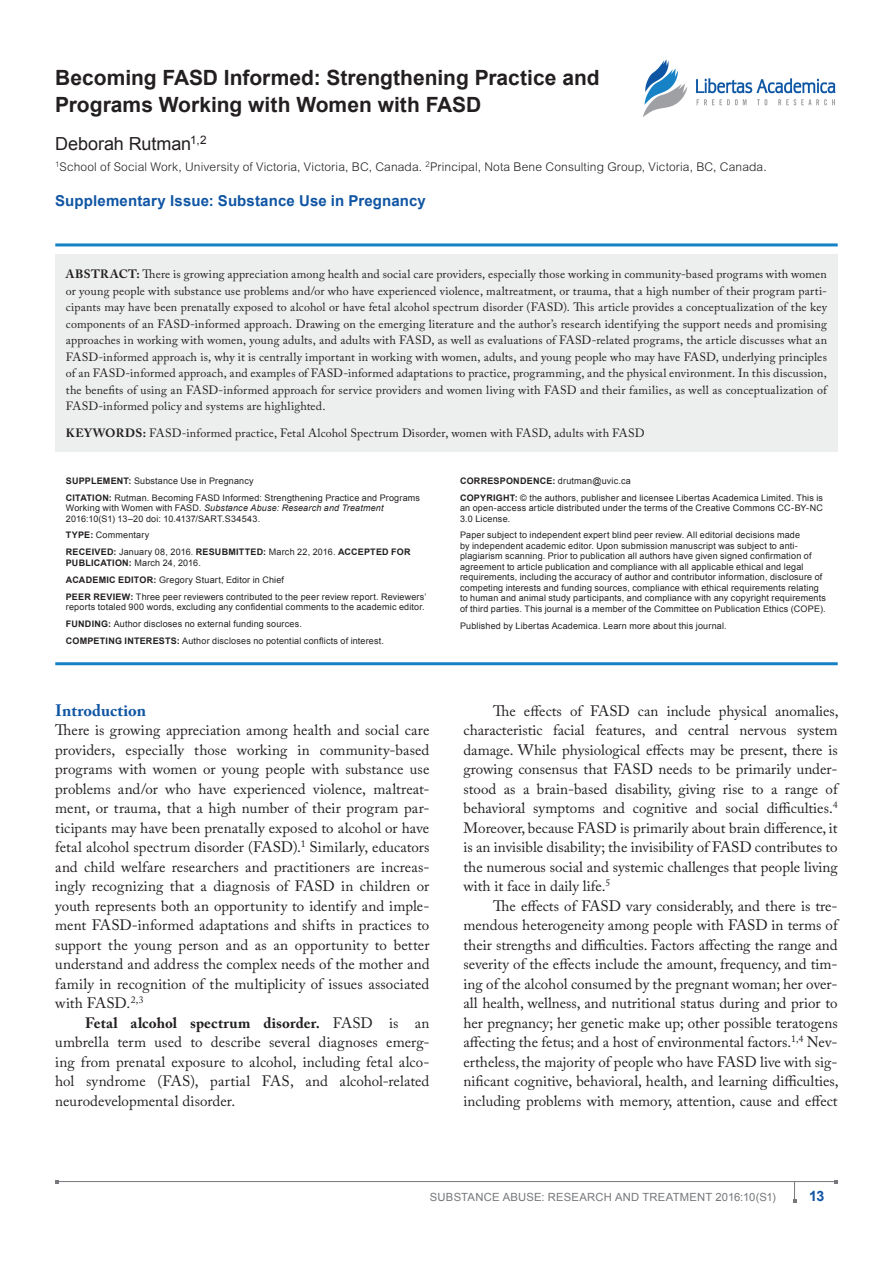
<style>
.page{position:relative;width:893px;height:1263px;background:#fff}
.page>*{position:absolute;margin:0;border:0;box-sizing:border-box;transform-origin:0 0}
.AT{font:700 21px/27px "Arial";color:#231f20}
.AAu{font:18px "Arial";letter-spacing:-.005em;color:#231f20}
.t1{font:700 16.5px "Adobe Caslon Pro";color:#1055a4}
.Tx{font:15px/19.5px "Adobe Caslon Pro";color:#231f20;text-align:justify}
.TxF{font:15px/19.5px "Adobe Caslon Pro";letter-spacing:.005em;color:#231f20;text-align:justify}
.SI{font:700 15px "Arial";letter-spacing:.01em;color:#1055a4}
.RunF-folio{font:700 14.25px "Arial";color:#1055a4}
.t2{font:12px/16.5px "Adobe Caslon Pro";letter-spacing:.01em;color:#231f20;text-align:justify}
.AAuAff-b4-Supplement{font:300 12px "Arial MT Std";letter-spacing:.01em;color:#231f20}
.RunF{font:11.25px "Arial";letter-spacing:.02em;color:#76787b}
.t3{font:9px/10.5px "Arial";letter-spacing:.02em;color:#231f20}
.t4{font:700 9px/16.8px "Arial";letter-spacing:.03em;color:#231f20}
.s1{font-weight:700}
.s2{font-style:italic}
.s3{font-weight:400}
</style>
<div class="page">
<hr style="left:57px;top:1181px;width:779px;height:1px;background:#76787b">
<svg style="left:793px;top:1182px;width:3px;height:20px"></svg>
<img style="left:643px;top:59px;width:193px;height:58px">
<hr style="left:55px;top:243px;width:783px;height:3px;background:#1582c5">
<hr style="left:55px;top:662px;width:783px;height:3px;background:#1582c5">
<div style="left:55px;top:254px;width:783px;height:198px;background:#edeeee"></div>
<p class="AT" style="left:55px;top:65px;width:546px">Becoming FASD Informed: Strengthening Practice and<br>Programs Working with Women with FASD</p>
<p class="AAu" style="left:55px;top:132px;width:153px">Deborah Rutman<sup>1,2</sup></p>
<p class="AAuAff-b4-Supplement" style="left:55px;top:160px;width:713px"><sup>1</sup>School of Social Work, University of Victoria, Victoria, BC, Canada. <sup>2</sup>Principal, Nota Bene Consulting Group, Victoria, BC, Canada.</p>
<p class="SI" style="left:55px;top:190px;width:372px">Supplementary Issue: Substance Use in Pregnancy</p>
<p class="t2" style="left:66px;top:266px;width:763px"><span class="s1">Abstract:</span> There is growing appreciation among health and social care providers, especially those working in community-based programs with women or young people with substance use problems and/or who have experienced violence, maltreatment, or trauma, that a high number of their program parti&shy;cipants may have been prenatally exposed to alcohol or have fetal alcohol spectrum disorder (FASD). This article provides a conceptualization of the key components of an FASD-informed approach. Drawing on the emerging literature and the author’s research identifying the support needs and promising approaches in working with women, young adults, and adults with FASD, as well as evaluations of FASD-related programs, the article discusses what an FASD-informed approach is, why it is centrally important in working with women, adults, and young people who may have FASD, underlying principles of an FASD-informed approach, and examples of FASD-informed adaptations to practice, programming, and the physical environment. In this discussion, the benefits of using an FASD-informed approach for service providers and women living with FASD and their families, as well as conceptualization of FASD-informed policy and systems are highlighted.</p>
<p class="t2" style="left:66px;top:425px;width:580px"><span class="s1">KeywordS:</span> FASD-informed practice, Fetal Alcohol Spectrum Disorder, women with FASD, adults with FASD</p>
<p class="t3" style="left:66px;top:472px;width:189px;line-height:16.8px"><span class="s1">SUPPLEMENT:</span> Substance Use in Pregnancy<br><span class="s1">Citati</span></p>
<p class="t4" style="left:460px;top:472px;width:22px">Corresp</p>
<p class="t4" style="left:506px;top:472px;width:15px">ondence</p>
<p class="t3" style="left:552px;top:475px;width:80px"><span class="s1">:</span> drutman@uvic.ca</p>
<p class="t4" style="left:460px;top:489px;width:20px">Copyri</p>
<p class="t3" style="left:460px;top:492px;width:365px;text-indent:36px"><span class="s1">ght:</span> © the authors, publisher and licensee Libertas Academica Limited. This is an open-access article distributed under the terms of the Creative Commons CC-BY-NC<br>3.0 License.</p>
<p class="t3" style="left:460px;top:530px;width:367px">Paper subject to independent expert blind peer review. All editorial decisions made<br>by independent academic editor. U pon submission manuscript was subject to anti&shy;plagiarism scanning. Prior to publication all authors have given signed confirmation of agreement to article publication and compliance with all applicable ethical and legal requirements, including the accuracy of author and contributor information, disclosure of competing interests and funding sources, compliance with ethical requirements relating to human and animal study participants, and compliance with any copyright requirements of third parties. This journal is a member of the Committee on Publication Ethics (COPE).</p>
<p class="t3" style="left:460px;top:620px;width:268px">Published by Libertas Academica. Learn more about this journal.</p>
<p class="t3" style="left:66px;top:492px;width:356px;text-indent:29px"><span class="s1">on:</span> Rutman. Becoming FASD Informed: Strengthening Practice and Programs<br>Working with Women with FASD. <span class="s2">Substance Abuse: Research and Treatment<br></span>2016:10(S1) 13–20 doi: 10.4137/SART.S34543.</p>
<p class="t4" style="left:66px;top:527px;width:85px">TYPE: <span class="s3">Commentary<br></span>Recei</p>
<p class="t4" style="left:94px;top:544px;width:128px">ved: <span class="s3">January 08, 2016.</span> ReSubmitted</p>
<p class="t3" style="left:263px;top:547px;width:89px"><span class="s1">:</span> March 22, 2016. <span class="s1">Accepted</span></p>
<p class="t4" style="left:391px;top:544px;width:18px">for</p>
<p class="t4" style="left:66px;top:554px;width:7px">publicati</p>
<p class="t3" style="left:115px;top:557px;width:87px"><span class="s1">on:</span> March 24, 2016.</p>
<p class="t4" style="left:66px;top:571px;width:14px">Academic</p>
<p class="t4" style="left:118px;top:571px;width:7px">edit</p>
<p class="t3" style="left:140px;top:574px;width:146px"><span class="s1">or:</span> Gregory Stuart, Editor in Chief</p>
<p class="t4" style="left:66px;top:588px;width:14px">Peer</p>
<p class="t4" style="left:93px;top:588px;width:27px">Review</p>
<p class="t3" style="left:66px;top:591px;width:362px;text-align:right"><span class="s1">:</span> Three peer reviewers contributed to the peer review report. Reviewers’<br>reports totaled 900 words, excluding any confidential comments to the academic editor.</p>
<p class="t4" style="left:66px;top:616px;width:13px">Fundin</p>
<p class="t3" style="left:101px;top:619px;width:202px"><span class="s1">g:</span> Author discloses no external funding sources.</p>
<p class="t4" style="left:66px;top:632px;width:21px">Competin</p>
<p class="t4" style="left:115px;top:632px;width:20px">g Interests</p>
<p class="t3" style="left:177px;top:635px;width:209px"><span class="s1">:</span> Author discloses no potential conflicts of interest.</p>
<h1 class="t1" style="left:55px;top:700px;width:92px">Introduction</h1>
<p class="TxF" style="left:55px;top:720px;width:376px">There is growing appreciation among health and social care providers, especially those working in community-based programs with women or young people with substance use problems and/or who have experienced violence, maltreat&shy;ment, or trauma, that a high number of their program par&shy;ticipants may have been prenatally exposed to alcohol or have fetal alcohol spectrum disorder (FASD).<sup>1</sup> Similarly, educators and child welfare researchers and practitioners are increas&shy;ingly recognizing that a diagnosis of FASD in children or youth represents both an opportunity to identify and imple&shy;ment FASD-informed adaptations and shifts in practices to support the young person and as an opportunity to better understand and address the complex needs of the mother and family in recognition of the multiplicity of issues associated with FASD.<sup>2,3</sup></p>
<h2 class="TxF" style="left:55px;top:1013px;width:376px;text-indent:30px"><span class="s1">Fetal alcohol spectrum disorder.</span> FASD is an umbrella term used to describe several diagnoses emerg&shy;ing from prenatal exposure to alcohol, including fetal alco&shy;hol syndrome (FAS), partial FAS, and alcohol-related neurodevelopmental disorder.</h2>
<p class="Tx" style="left:463px;top:701px;width:377px;text-indent:30px">The effects of FASD can include physical anomalies, characteristic facial features, and central nervous system damage. While physiological effects may be present, there is growing consensus that FASD needs to be primarily under&shy;stood as a brain-based disability, giving rise to a range of behavioral symptoms and cognitive and social difficulties.<sup>4<br></sup>Moreover, because FASD is primarily about brain difference, it is an invisible disability; the invisibility of FASD contributes to the numerous social and systemic challenges that people living with it face in daily life.<sup>5</sup></p>
<p class="Tx" style="left:463px;top:896px;width:377px;text-indent:30px">The effects of FASD vary considerably, and there is tre&shy;mendous heterogeneity among people with FASD in terms of their strengths and difficulties. Factors affecting the range and severity of the effects include the amount, frequency, and tim&shy;ing of the alcohol consumed by the pregnant woman; her over&shy;all health, wellness, and nutritional status during and prior to her pregnancy; her genetic make up; other possible teratogens affecting the fetus; and a host of environmental factors.<sup>1,4</sup> Nev&shy;ertheless, the majority of people who have FASD live with sig&shy;nificant cognitive, behavioral, health, and learning difficulties, including problems with memory, attention, cause and effect</p>
<p class="RunF" style="left:430px;top:1189px;width:348px">Substance Abuse: Research and Treatment 2016:10(S1)</p>
<p class="RunF-folio" style="left:809px;top:1186px;width:17px">13</p>
</div>
